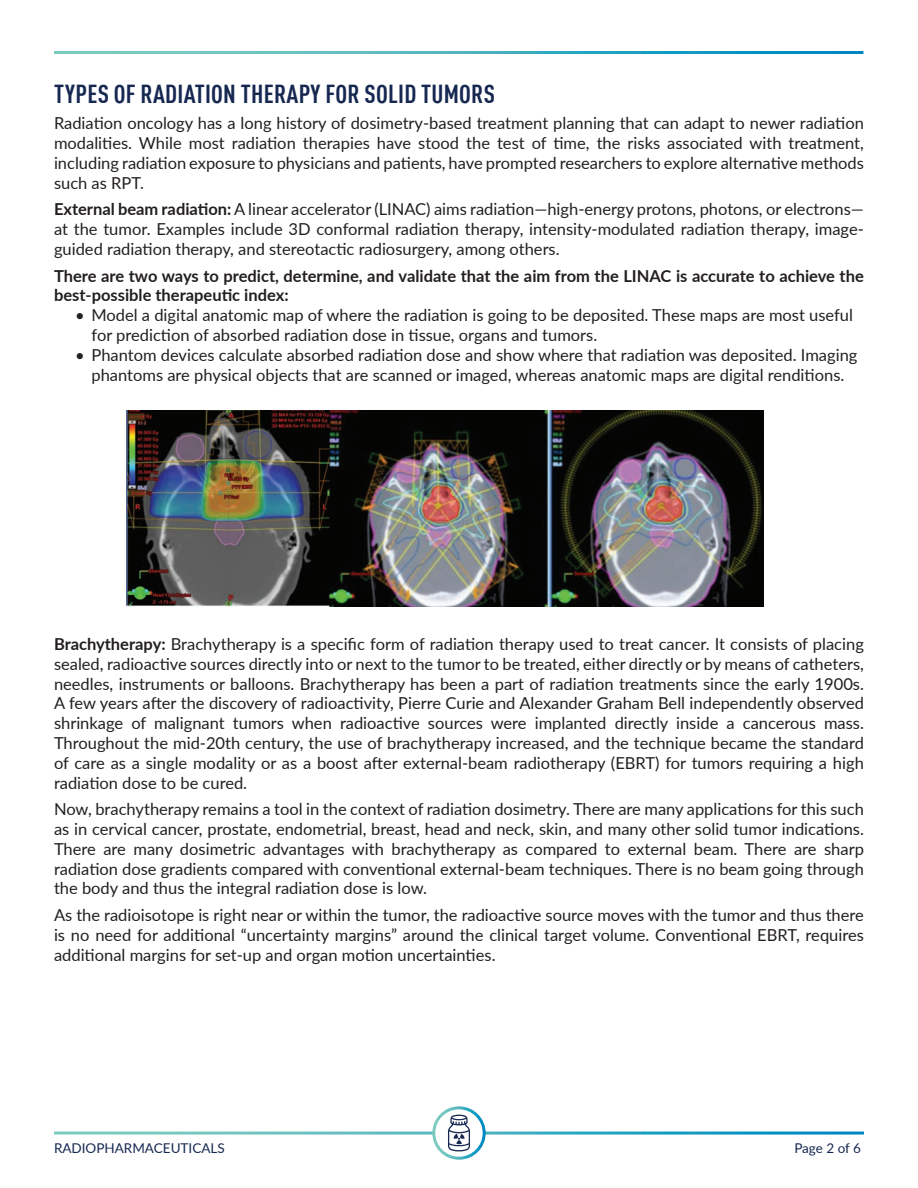
<style>
.page{position:relative;width:918px;height:1188px;background:#fff}
.page>*{position:absolute;margin:0;border:0;box-sizing:border-box;transform-origin:0 0}
.t1{font:700 condensed 25.5px "DINOT";letter-spacing:.01em;color:#162851}
.t2{font:16.5px/19.8px "Lato";color:#231f20;text-align:justify}
.t3{font:700 16.5px/19.8px "Lato";color:#231f20}
.t4{font:13.5px "Lato";color:#162851}
.s1{font-weight:700}
</style>
<div class="page">
<svg style="left:434px;top:1108px;width:50px;height:50px"></svg>
<div style="left:432px;top:1106px;width:54px;height:54px;border:3px solid #fff;border-radius:50%"></div>
<svg style="left:448px;top:1115px;width:22px;height:36px"></svg>
<img style="left:127px;top:410px;width:636px;height:197px">
<h1 class="t1" style="left:54px;top:75px;width:442px">TYPES OF RADIATION THERAPY FOR SOLID TUMORS</h1>
<p class="t2" style="left:54px;top:113px;width:811px">Radiation oncology has a long history of dosimetry-based treatment planning that can adapt to newer radiation modalities. While most radiation therapies have stood the test of time, the risks associated with treatment, including radiation exposure to physicians and patients, have prompted researchers to explore alternative methods such as RPT.</p>
<p class="t2" style="left:54px;top:199px;width:811px"><span class="s1">External beam radiation:</span> A linear accelerator (LINAC) aims radiation—high-energy protons, photons, or electrons— at the tumor. Examples include 3D conformal radiation therapy, intensity-modulated radiation therapy, image&shy;guided radiation therapy, and stereotactic radiosurgery, among others.</p>
<p class="t3" style="left:54px;top:265px;width:811px">There are two ways to predict, determine, and validate that the aim from the LINAC is accurate to achieve the best-possible therapeutic index:</p>
<p class="t2" style="left:92px;top:305px;width:763px;text-indent:-16px">• Model a digital anatomic map of where the radiation is going to be deposited. These maps are most useful for prediction of absorbed radiation dose in tissue, organs and tumors.</p>
<p class="t2" style="left:75px;top:344px;width:784px;text-align:center">• Phantom devices calculate absorbed radiation dose and show where that radiation was deposited. Imaging phantoms are physical objects that are scanned or imaged, whereas anatomic maps are digital renditions.</p>
<p class="t2" style="left:54px;top:633px;width:811px"><span class="s1">Brachytherapy:</span> Brachytherapy is a specific form of radiation therapy used to treat cancer. It consists of placing sealed, radioactive sources directly into or next to the tumor to be treated, either directly or by means of catheters, needles, instruments or balloons. Brachytherapy has been a part of radiation treatments since the early 1900s.<br>A few years after the discovery of radioactivity, Pierre Curie and Alexander Graham Bell independently observed shrinkage of malignant tumors when radioactive sources were implanted directly inside a cancerous mass.<br>Throughout the mid-20th century, the use of brachytherapy increased, and the technique became the standard of care as a single modality or as a boost after external-beam radiotherapy (EBRT) for tumors requiring a high radiation dose to be cured.</p>
<p class="t2" style="left:54px;top:799px;width:811px">Now, brachytherapy remains a tool in the context of radiation dosimetry. There are many applications for this such as in cervical cancer, prostate, endometrial, breast, head and neck, skin, and many other solid tumor indications.<br>There are many dosimetric advantages with brachytherapy as compared to external beam. There are sharp radiation dose gradients compared with conventional external-beam techniques. There is no beam going through the body and thus the integral radiation dose is low.</p>
<p class="t2" style="left:54px;top:904px;width:811px">As the radioisotope is right near or within the tumor, the radioactive source moves with the tumor and thus there is no need for additional “uncertainty margins” around the clinical target volume. Conventional EBRT, requires additional margins for set-up and organ motion uncertainties.</p>
<p class="t4" style="left:54px;top:1138px;width:172px">RADIOPHARMACEUTICALS</p>
<p class="t4" style="left:794px;top:1138px;width:68px">Page 2 of 6</p>
</div>
